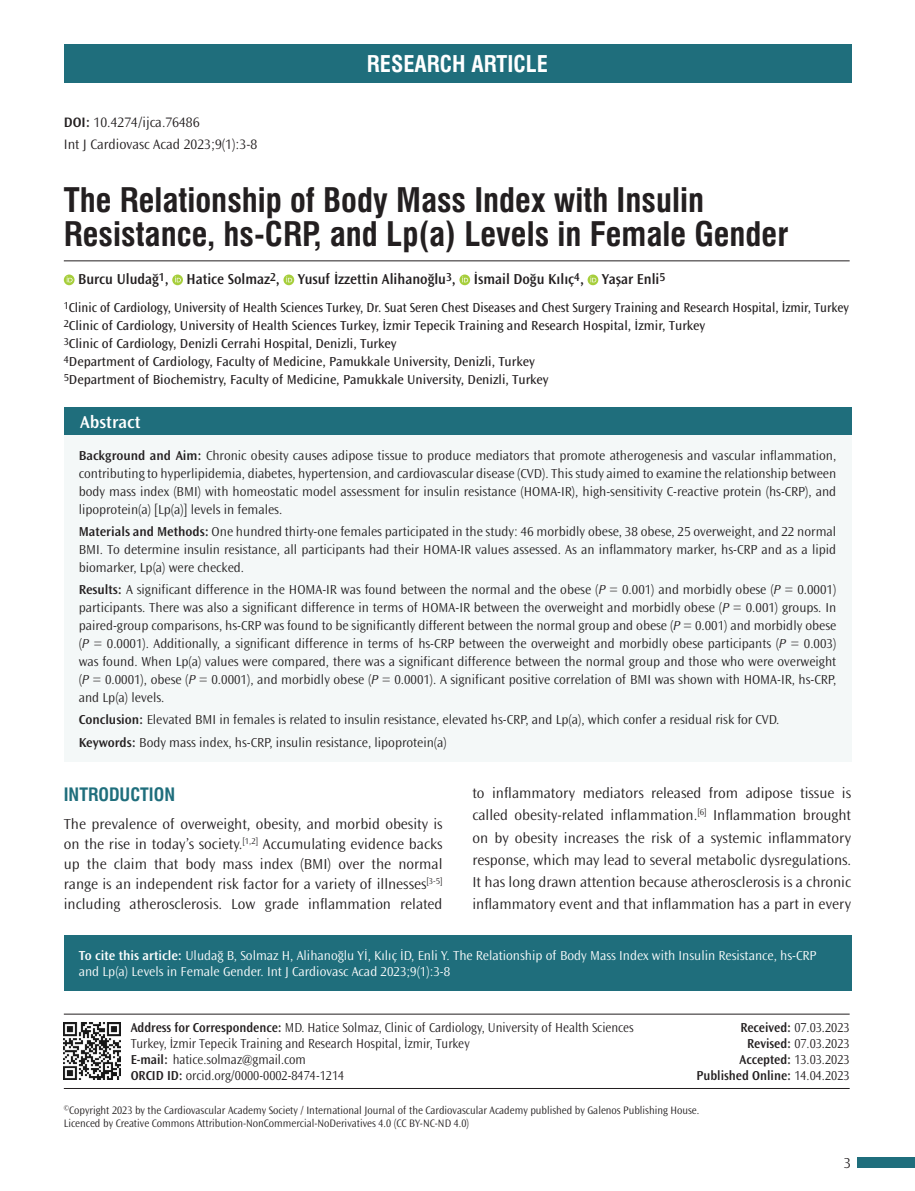
<style>
.page{position:relative;width:915px;height:1191px;background:#fff}
.page>*{position:absolute;margin:0;border:0;box-sizing:border-box;transform-origin:0 0}
.BASLIK{font:33px/34.5px "Swiss Condensed Bold Tr";color:#231f20}
.t1{font:22.5px "Swiss Condensed Bold Tr";color:#fff}
.ARA_BASLIK{font:18px "Swiss Condensed Bold Tr";color:#1f6e7c}
.t2{font:600 18px "Ocean Sans Std";color:#fff}
.YAZI{font:300 15px/22.2px "Ocean Sans Std";color:#231f20;text-align:justify}
.YAZARLAR{font:600 15px "Ocean Sans Std";color:#231f20;scale:.96 1}
.SAYFA_ARA{font:300 14.25px "Ocean Sans Std";color:#231f20}
.DOI{font:300 14.25px "Ocean Sans Std";color:#231f20}
.OZET{font:300 13.5px/18px "Ocean Sans Std";color:#231f20;text-align:justify}
.KURUM{font:13.5px "Ocean Sans Std";color:#231f20}
.YAZISMA_KISMI{font:300 13.5px/15.8px "Ocean Sans Std";color:#231f20;scale:.95 1}
.CİTE_AS{font:300 13.5px/16.2px "Ocean Sans Std";color:#fff}
.KURUM-2{font:13.5px "Ocean Sans Std";color:#231f20;scale:.95 1}
.TARİH{font:300 13.5px "Ocean Sans Std";color:#231f20;scale:.95 1}
.TARİH-2{font:600 13.5px "Ocean Sans Std";color:#231f20;scale:.95 1}
.t3{font:300 11.25px/13.5px "Ocean Sans Std";color:#231f20;scale:.95 1}
.s1{font-weight:600}
.s2{font-style:italic}
.s3{font-weight:300}
</style>
<div class="page">
<div style="left:64px;top:44px;width:786px;height:39px;background:#1f6e7c"></div>
<hr style="left:64px;top:1088px;width:785px;height:1px;background:#231f20">
<div style="left:857px;top:1157px;width:57px;height:11px;background:#1f6e7c"></div>
<img style="left:64px;top:1022px;width:57px;height:57px">
<svg style="left:64px;top:274px;width:10px;height:11px"></svg>
<svg style="left:67px;top:276px;width:5px;height:6px"></svg>
<svg style="left:172px;top:274px;width:11px;height:11px"></svg>
<svg style="left:175px;top:276px;width:6px;height:6px"></svg>
<svg style="left:283px;top:274px;width:11px;height:11px"></svg>
<svg style="left:286px;top:276px;width:6px;height:6px"></svg>
<svg style="left:459px;top:274px;width:11px;height:11px"></svg>
<svg style="left:462px;top:276px;width:6px;height:6px"></svg>
<svg style="left:587px;top:274px;width:11px;height:11px"></svg>
<svg style="left:590px;top:276px;width:6px;height:6px"></svg>
<hr style="left:64px;top:260px;width:785px;height:1px;background:#231f20">
<div style="left:64px;top:407px;width:786px;height:28px;background:#1f6e7c"></div>
<hr style="left:64px;top:1013px;width:785px;height:1px;background:#231f20">
<div style="left:64px;top:435px;width:786px;height:326px;background:#f4f8f8"></div>
<div style="left:64px;top:935px;width:786px;height:55px;background:#1f6e7c"></div>
<p class="DOI" style="left:64px;top:114px;width:137px"><span class="s1">DOI:</span> 10.4274/ijca.76486</p>
<h2 class="t1" style="left:367px;top:50px;width:182px">RESEARCH ARTICLE</h2>
<p class="SAYFA_ARA" style="left:64px;top:136px;width:195px">Int J Cardiovasc Acad 2023;9(1):3-8</p>
<p class="BASLIK" style="left:64px;top:183px;width:726px">The Relationship of Body Mass Index with Insulin<br>Resistance, hs-CRP, and Lp(a) Levels in Female Gender</p>
<p class="YAZARLAR" style="left:78px;top:271px;width:613px">Burcu Uludağ<sup>1</sup>, Hatice Solmaz<sup>2</sup>, Yusuf İzzettin Alihanoğlu<sup>3</sup>, İsmail Doğu Kılıç<sup>4</sup>, Yaşar Enli<sup>5</sup></p>
<p class="KURUM-2" style="left:64px;top:300px;width:827px"><sup>1</sup>Clinic of Cardiology, University of Health Sciences Turkey, Dr. Suat Seren Chest Diseases and Chest Surgery Training and Research Hospital, İzmir, Turkey</p>
<p class="KURUM" style="left:64px;top:318px;width:643px"><sup>2</sup>Clinic of Cardiology, University of Health Sciences Turkey, İzmir Tepecik Training and Research Hospital, İzmir, Turkey</p>
<p class="KURUM" style="left:64px;top:336px;width:334px"><sup>3</sup>Clinic of Cardiology, Denizli Cerrahi Hospital, Denizli, Turkey</p>
<p class="KURUM" style="left:64px;top:354px;width:472px"><sup>4</sup>Department of Cardiology, Faculty of Medicine, Pamukkale University, Denizli, Turkey</p>
<p class="KURUM" style="left:64px;top:372px;width:486px"><sup>5</sup>Department of Biochemistry, Faculty of Medicine, Pamukkale University, Denizli, Turkey</p>
<p class="t2" style="left:80px;top:412px;width:62px">Abstract</p>
<p class="OZET" style="left:79px;top:446px;width:758px"><span class="s1">Background and Aim:</span> Chronic obesity causes adipose tissue to produce mediators that promote atherogenesis and vascular inflammation, contributing to hyperlipidemia, diabetes, hypertension, and cardiovascular disease (CVD). This study aimed to examine the relationship between body mass index (BMI) with homeostatic model assessment for insulin resistance (HOMA-IR), high-sensitivity C-reactive protein (hs-CRP), and lipoprotein(a) [Lp(a)] levels in females.</p>
<p class="OZET" style="left:79px;top:522px;width:758px"><span class="s1">Materials and Methods:</span> One hundred thirty-one females participated in the study: 46 morbidly obese, 38 obese, 25 overweight, and 22 normal BMI. To determine insulin resistance, all participants had their HOMA-IR values assessed. As an inflammatory marker, hs-CRP and as a lipid biomarker, Lp(a) were checked.</p>
<p class="OZET" style="left:79px;top:581px;width:758px"><span class="s1">Results:</span> A significant difference in the HOMA-IR was found between the normal and the obese (<span class="s2">P</span> = 0.001) and morbidly obese (<span class="s2">P</span> = 0.0001) participants. There was also a significant difference in terms of HOMA-IR between the overweight and morbidly obese (<span class="s2">P</span> = 0.001) groups. In paired-group comparisons, hs-CRP was found to be significantly different between the normal group and obese (<span class="s2">P</span> = 0.001) and morbidly obese (<span class="s2">P</span> = 0.0001). Additionally, a significant difference in terms of hs-CRP between the overweight and morbidly obese participants (<span class="s2">P</span> = 0.003) was found. When Lp(a) values were compared, there was a significant difference between the normal group and those who were overweight (<span class="s2">P</span> = 0.0001), obese (<span class="s2">P</span> = 0.0001), and morbidly obese (<span class="s2">P</span> = 0.0001). A significant positive correlation of BMI was shown with HOMA-IR, hs-CRP, and Lp(a) levels.</p>
<p class="OZET" style="left:79px;top:711px;width:702px"><span class="s1">Conclusion:</span> Elevated BMI in females is related to insulin resistance, elevated hs-CRP, and Lp(a), which confer a residual risk for CVD.</p>
<p class="OZET" style="left:79px;top:733px;width:369px"><span class="s1">Keywords:</span> Body mass index, hs-CRP, insulin resistance, lipoprotein(a)</p>
<p class="ARA_BASLIK" style="left:64px;top:783px;width:113px">INTRODUCTION</p>
<p class="YAZI" style="left:64px;top:814px;width:380px;line-height:20px">The prevalence of overweight, obesity, and morbid obesity is on the rise in today’s society.<sup>[1,2]</sup> Accumulating evidence backs up the claim that body mass index (BMI) over the normal range is an independent risk factor for a variety of illnesses<sup>[3-5] </sup>including atherosclerosis. Low grade inflammation related</p>
<p class="YAZI" style="left:472px;top:782px;width:380px">to inflammatory mediators released from adipose tissue is called obesity-related inflammation.<sup>[6]</sup> Inflammation brought on by obesity increases the risk of a systemic inflammatory response, which may lead to several metabolic dysregulations.<br>It has long drawn attention because atherosclerosis is a chronic inflammatory event and that inflammation has a part in every</p>
<p class="CİTE_AS" style="left:79px;top:947px;width:738px"><span class="s1">To cite this article:</span> Uludağ B, Solmaz H, Alihanoğlu Yİ, Kılıç İD, Enli Y. The Relationship of Body Mass Index with Insulin Resistance, hs-CRP and Lp(a) Levels in Female Gender. Int J Cardiovasc Acad 2023;9(1):3-8</p>
<p class="YAZISMA_KISMI" style="left:131px;top:1020px;width:531px"><span class="s1">Address for Correspondence:</span> MD. Hatice Solmaz, Clinic of Cardiology, University of Health Sciences<br>Turkey, İzmir Tepecik Training and Research Hospital, İzmir, Turkey</p>
<p class="YAZISMA_KISMI" style="left:131px;top:1051px;width:186px"><span class="s1">E-mail:</span> hatice.solmaz@gmail.com</p>
<p class="YAZISMA_KISMI" style="left:131px;top:1067px;width:226px"><span class="s1">ORCID ID:</span> orcid.org/0000-0002-8474-1214</p>
<p class="TARİH" style="left:740px;top:1020px;width:116px"><span class="s1">Received:</span> 07.03.2023</p>
<p class="TARİH" style="left:746px;top:1036px;width:109px"><span class="s1">Revised:</span> 07.03.2023</p>
<p class="TARİH" style="left:739px;top:1052px;width:117px"><span class="s1">Accepted:</span> 13.03.2023</p>
<p class="TARİH-2" style="left:696px;top:1067px;width:162px">Published Online: <span class="s3">14.04.2023</span></p>
<p class="t3" style="left:64px;top:1103px;width:670px"><sup>©</sup>Copyright 2023 by the Cardiovascular Academy Society / International Journal of the Cardiovascular Academy published by Galenos Publishing House.<br>Licenced by Creative Commons Attribution-NonCommercial-NoDerivatives 4.0 (CC BY-NC-ND 4.0)</p>
<p class="YAZI" style="left:843px;top:1152px;width:9px">3</p>
</div>
